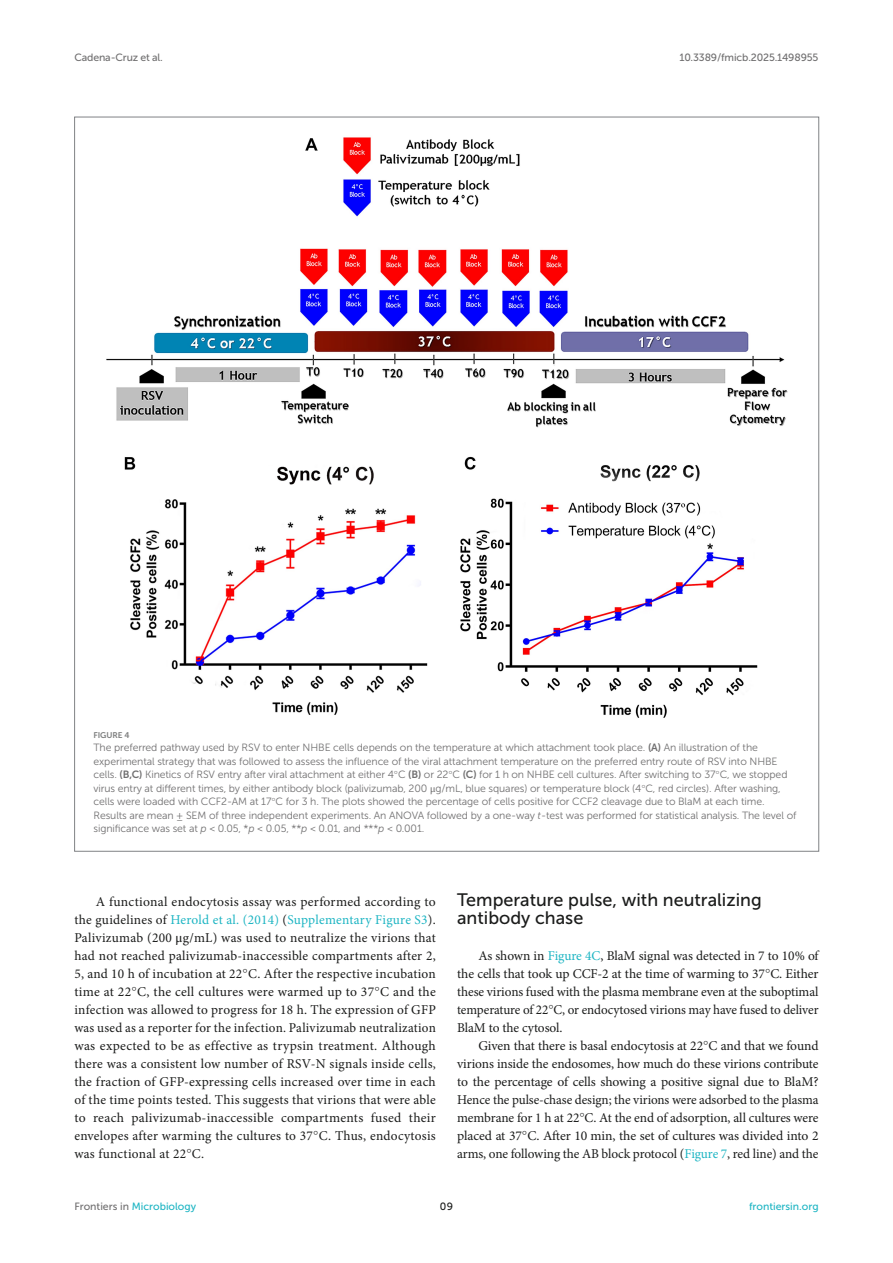
<style>
.page{position:relative;width:893px;height:1263px;background:#fff}
.page>*{position:absolute;margin:0;border:0;box-sizing:border-box;transform-origin:0 0}
.HEAD_2{font:18px/18px "Museo Sans 500";color:#1b1c1b}
.TEXT{font:13.5px/18px "Minion Pro";letter-spacing:-.005em;color:#1b1c1b;text-align:justify}
.FIG_LEG{font:10.5px/13.5px "Museo Sans 300";letter-spacing:-.01em;color:#706f70}
.t1{font:10.5px "Museo Sans 500";letter-spacing:-.015em;color:#706f70}
.t2{font:10.5px "Museo Sans 500";color:#1db5c3}
.t3{font:10.5px "Museo Sans 500";color:#1b1c1b}
.FIG_HD{font:8.25px "Museo Sans 700";letter-spacing:-.01em;color:#7e7f7f}
.s1{font-family:"Museo Sans 700"}
.s2{font-family:"STIX"}
.s3{font-family:"STIX General"}
.s4{font-style:italic}
.s5{color:#1db5c3}
.s6{color:#706f70}
</style>
<div class="page">
<img style="left:106px;top:137px;width:682px;height:581px">
<p class="t1" style="left:74px;top:51px;width:90px">Cadena-Cruz et al.</p>
<p class="t1" style="left:679px;top:51px;width:141px">10.3389/fmicb.2025.1498955</p>
<p class="FIG_HD" style="left:94px;top:730px;width:37px">FIGURE 4</p>
<p class="FIG_LEG" style="left:94px;top:741px;width:704px">The preferred pathway used by RSV to enter NHBE cells depends on the temperature at which attachment took place. <span class="s1">(A)</span> An illustration of the experimental strategy that was followed to assess the influence of the viral attachment temperature on the preferred entry route of RSV into NHBE cells. <span class="s1">(B,C)</span> Kinetics of RSV entry after viral attachment at either 4<span class="s2">°</span>C <span class="s1">(B)</span> or 22<span class="s2">°</span>C <span class="s1">(C)</span> for 1 h on NHBE cell cultures. After switching to 37<span class="s2">°</span>C, we stopped virus entry at different times, by either antibody block (palivizumab, 200 <span class="s3">μ</span>g/mL, blue squares) or temperature block (4<span class="s2">°</span>C, red circles). After washing, cells were loaded with CCF2-AM at 17<span class="s2">°</span>C for 3 h. The plots showed the percentage of cells positive for CCF2 cleavage due to BlaM at each time.<br>Results are mean ± SEM of three independent experiments. An ANOVA followed by a one-way <span class="s4">t</span>-test was performed for statistical analysis. The level of significance was set at <span class="s4">p</span> &lt; 0.05, *<span class="s4">p</span> &lt; 0.05, **<span class="s4">p</span> &lt; 0.01, and ***<span class="s4">p</span> &lt; 0.001.</p>
<p class="TEXT" style="left:74px;top:893px;width:363px;text-indent:21px">A functional endocytosis assay was performed according to the guidelines of <span class="s5">Herold et al. (2014)</span> (<span class="s5">Supplementary Figure S3</span>).<br>Palivizumab (200 <span class="s3">μ</span>g/mL) was used to neutralize the virions that had not reached palivizumab-inaccessible compartments after 2, 5, and 10 h of incubation at 22<span class="s2">°</span>C. After the respective incubation time at 22<span class="s2">°</span>C, the cell cultures were warmed up to 37<span class="s2">°</span>C and the infection was allowed to progress for 18 h. The expression of GFP was used as a reporter for the infection. Palivizumab neutralization was expected to be as effective as trypsin treatment. Although there was a consistent low number of RSV-N signals inside cells, the fraction of GFP-expressing cells increased over time in each of the time points tested. This suggests that virions that were able to reach palivizumab-inaccessible compartments fused their envelopes after warming the cultures to 37<span class="s2">°</span>C. Thus, endocytosis was functional at 22<span class="s2">°</span>C.</p>
<p class="HEAD_2" style="left:457px;top:891px;width:306px">Temperature pulse, with neutralizing antibody chase</p>
<p class="TEXT" style="left:457px;top:947px;width:363px;text-indent:21px">As shown in <span class="s5">Figure 4C</span>, BlaM signal was detected in 7 to 10% of the cells that took up CCF-2 at the time of warming to 37<span class="s2">°</span>C. Either these virions fused with the plasma membrane even at the suboptimal temperature of 22<span class="s2">°</span>C, or endocytosed virions may have fused to deliver BlaM to the cytosol.</p>
<p class="TEXT" style="left:457px;top:1037px;width:363px;text-indent:21px">Given that there is basal endocytosis at 22<span class="s2">°</span>C and that we found virions inside the endosomes, how much do these virions contribute to the percentage of cells showing a positive signal due to BlaM?<br>Hence the pulse-chase design; the virions were adsorbed to the plasma membrane for 1 h at 22<span class="s2">°</span>C. At the end of adsorption, all cultures were placed at 37<span class="s2">°</span>C. After 10 min, the set of cultures was divided into 2 arms, one following the AB block protocol (<span class="s5">Figure 7</span>, red line) and the</p>
<p class="t2" style="left:74px;top:1200px;width:123px"><span class="s6">Frontiers in</span> Microbiology</p>
<p class="t3" style="left:440px;top:1200px;width:15px">09</p>
<p class="t2" style="left:749px;top:1200px;width:71px">frontiersin.org</p>
</div>
